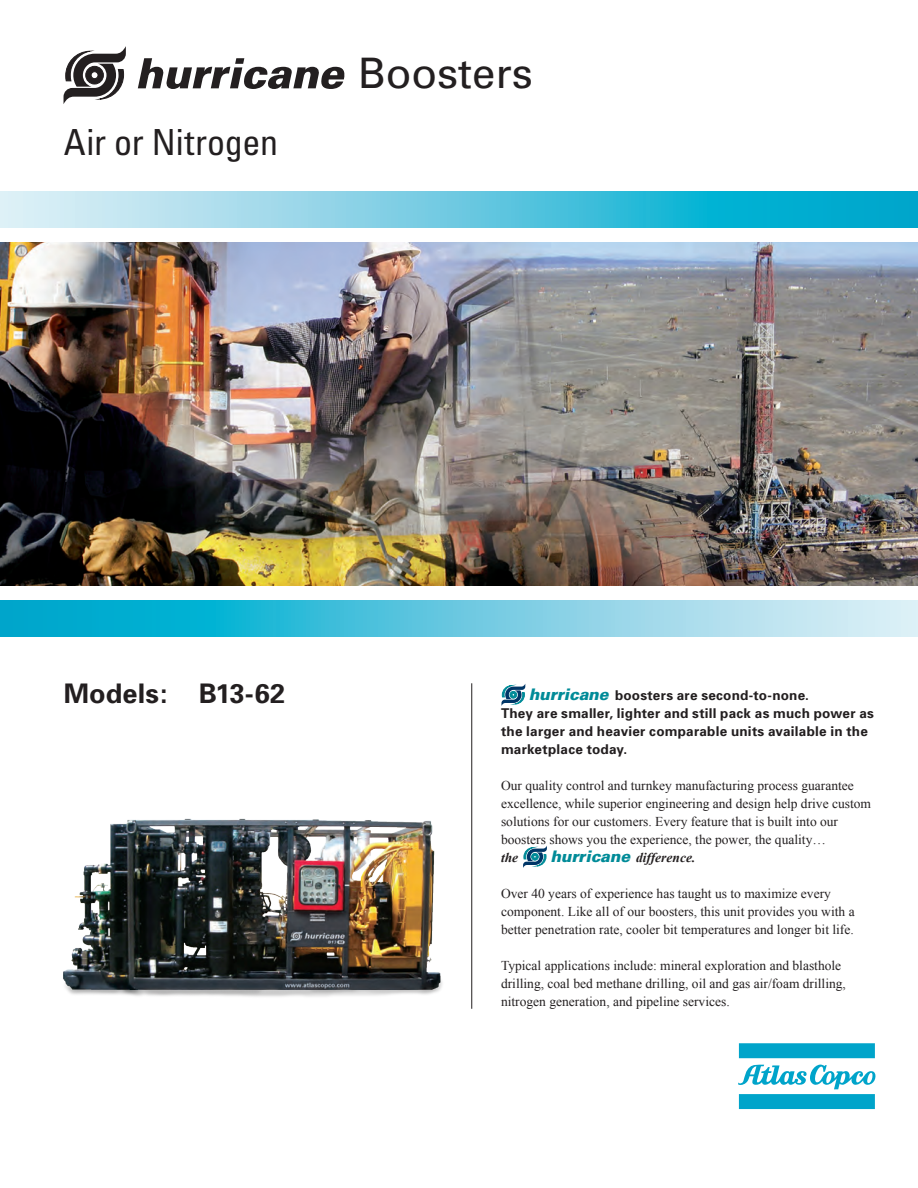
<style>
.page{position:relative;width:918px;height:1188px;background:#fff}
.page>*{position:absolute;margin:0;border:0;box-sizing:border-box;transform-origin:0 0}
.t1{font:42px "Univers";color:#231f20}
.t2{font:condensed 36px "Univers";letter-spacing:-.005em;color:#231f20}
.t3{font:700 27px "Univers";letter-spacing:.005em;color:#231f20}
.t4{font:italic 900 15.9px "Univers";letter-spacing:-.01em;color:#008b98}
.Body_front{font:13.5px/18px "Times New Roman";color:#231f20}
.Inleiding{font:700 13.5px/18px "Univers";letter-spacing:.015em;color:#231f20}
.Body_front-2{font:italic 700 13.5px "Times New Roman";color:#231f20}
.s1{font-weight:700;font-style:italic}
</style>
<div class="page">
<svg style="left:738px;top:1043px;width:138px;height:66px"></svg>
<svg style="left:0;top:191px;width:918px;height:36px;background:#65c9e0"></svg>
<svg style="left:0;top:601px;width:918px;height:36px;background:#63c9e0"></svg>
<img style="left:0;top:242px;width:918px;height:343px">
<img style="left:63px;top:818px;width:379px;height:179px">
<hr style="left:471px;top:683px;width:1px;height:326px;background:#231f20">
<svg style="left:523px;top:846px;width:24px;height:22px"></svg>
<svg style="left:501px;top:684px;width:24px;height:22px"></svg>
<svg style="left:64px;top:46px;width:62px;height:57px"></svg>
<svg style="left:138px;top:58px;width:207px;height:31px"></svg>
<p class="t2" style="left:64px;top:120px;width:216px">Air or Nitrogen</p>
<p class="t1" style="left:358px;top:49px;width:177px">Boosters</p>
<p class="t3" style="left:64px;top:678px;width:223px">Models: B13-62</p>
<p class="t4" style="left:529px;top:684px;width:81px">hurricane</p>
<p class="Inleiding" style="left:615px;top:686px;width:196px">boosters are second-to-none.</p>
<p class="Inleiding" style="left:501px;top:704px;width:374px">They are smaller, lighter and still pack as much power as the larger and heavier comparable units available in the marketplace today.</p>
<p class="Body_front" style="left:501px;top:776px;width:372px">Our quality control and turnkey manufacturing process guarantee excellence, while superior engineering and design help drive custom solutions for our customers. Every feature that is built into our boosters shows you the experience, the power, the quality…<br><span class="s1">the</span></p>
<p class="t4" style="left:550px;top:846px;width:81px">hurricane</p>
<p class="Body_front-2" style="left:636px;top:848px;width:61px">difference.</p>
<p class="Body_front" style="left:501px;top:884px;width:355px">Over 40 years of experience has taught us to maximize every component. Like all of our boosters, this unit provides you with a better penetration rate, cooler bit temperatures and longer bit life.</p>
<p class="Body_front" style="left:501px;top:956px;width:346px">Typical applications include: mineral exploration and blasthole drilling, coal bed methane drilling, oil and gas air/foam drilling, nitrogen generation, and pipeline services.</p>
</div>
